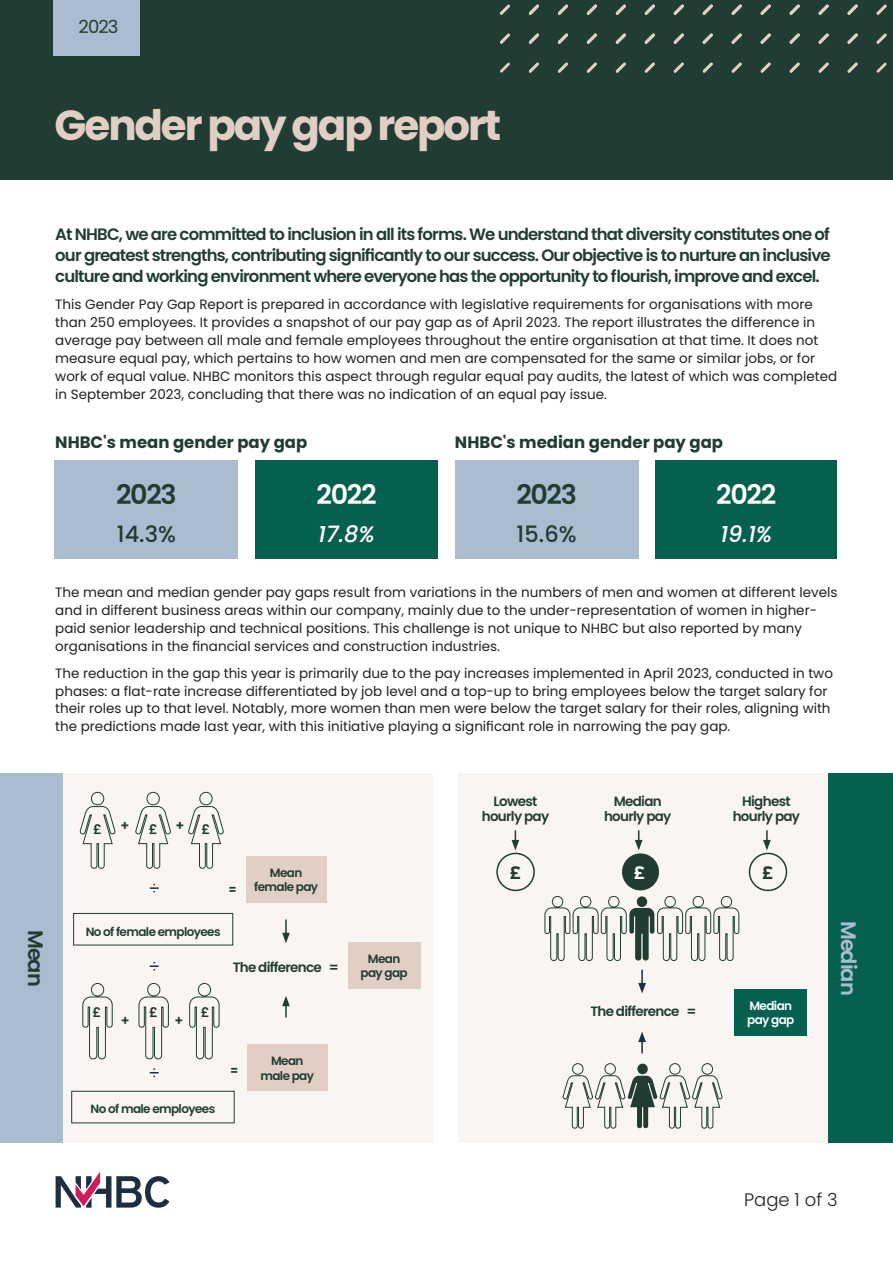
<style>
.page{position:relative;width:893px;height:1263px;background:#fff}
.page>*{position:absolute;margin:0;border:0;box-sizing:border-box;transform-origin:0 0}
.t1{font:700 42px "Poppins";letter-spacing:-.05em;color:#e1cec4}
.t2{font:600 27px "Poppins";letter-spacing:-.05em;color:#213c32}
.t3{font:600 27px "Poppins";letter-spacing:-.05em;color:#fff}
.t4{font:500 22.5px "Poppins";color:#213c32}
.t5{font:italic 500 22.5px "Poppins";color:#fff}
.t6{font:600 21px "Poppins";letter-spacing:-.05em;color:#abbcd1}
.t7{font:600 21px "Poppins";color:#213c32}
.t8{font:300 18px "Poppins";color:#231f20}
.t9{font:18px "Poppins";color:#213c32}
.t10{font:700 18px "Interstate";color:#213c32}
.t11{font:700 18px "Interstate";color:#fff}
.t12{font:600 16.5px/21px "Poppins";letter-spacing:-.05em;color:#213c32;text-align:justify}
.t13{font:700 16.5px "Poppins";color:#213c32}
.t14{font:13.5px/18px "Poppins";color:#231f20}
.t15{font:600 13.5px/15px "Poppins";letter-spacing:-.05em;color:#213c32;text-align:center}
.t16{font:700 13.5px "Interstate";color:#213c32}
.t17{font:600 12px/14.4px "Poppins";letter-spacing:-.05em;color:#213c32;text-align:center}
.t18{font:600 12px/14.4px "Poppins";letter-spacing:-.05em;color:#fff}
</style>
<div class="page">
<div style="left:0;top:0;width:893px;height:179px;background:#213c32"></div>
<div style="left:54px;top:0;width:86px;height:55px;background:#abbcd1"></div>
<svg style="left:56px;top:1171px;width:113px;height:37px"></svg>
<svg style="left:876px;top:5px;width:11px;height:10px"></svg>
<svg style="left:876px;top:62px;width:11px;height:11px"></svg>
<svg style="left:876px;top:34px;width:11px;height:10px"></svg>
<svg style="left:847px;top:5px;width:11px;height:10px"></svg>
<svg style="left:847px;top:62px;width:11px;height:11px"></svg>
<svg style="left:847px;top:34px;width:11px;height:10px"></svg>
<svg style="left:818px;top:5px;width:11px;height:10px"></svg>
<svg style="left:818px;top:62px;width:11px;height:11px"></svg>
<svg style="left:818px;top:34px;width:11px;height:10px"></svg>
<svg style="left:789px;top:5px;width:11px;height:10px"></svg>
<svg style="left:789px;top:62px;width:11px;height:11px"></svg>
<svg style="left:789px;top:34px;width:11px;height:10px"></svg>
<svg style="left:761px;top:5px;width:10px;height:10px"></svg>
<svg style="left:761px;top:62px;width:10px;height:11px"></svg>
<svg style="left:761px;top:34px;width:10px;height:10px"></svg>
<svg style="left:732px;top:5px;width:10px;height:10px"></svg>
<svg style="left:732px;top:62px;width:10px;height:11px"></svg>
<svg style="left:732px;top:34px;width:10px;height:10px"></svg>
<svg style="left:703px;top:5px;width:10px;height:10px"></svg>
<svg style="left:703px;top:62px;width:10px;height:11px"></svg>
<svg style="left:703px;top:34px;width:10px;height:10px"></svg>
<svg style="left:674px;top:5px;width:10px;height:10px"></svg>
<svg style="left:674px;top:62px;width:10px;height:11px"></svg>
<svg style="left:674px;top:34px;width:10px;height:10px"></svg>
<svg style="left:645px;top:5px;width:10px;height:10px"></svg>
<svg style="left:645px;top:62px;width:10px;height:11px"></svg>
<svg style="left:645px;top:34px;width:10px;height:10px"></svg>
<svg style="left:616px;top:5px;width:10px;height:10px"></svg>
<svg style="left:616px;top:62px;width:10px;height:11px"></svg>
<svg style="left:616px;top:34px;width:10px;height:10px"></svg>
<svg style="left:587px;top:5px;width:10px;height:10px"></svg>
<svg style="left:587px;top:62px;width:10px;height:11px"></svg>
<svg style="left:587px;top:34px;width:10px;height:10px"></svg>
<svg style="left:558px;top:5px;width:10px;height:10px"></svg>
<svg style="left:558px;top:62px;width:10px;height:11px"></svg>
<svg style="left:558px;top:34px;width:10px;height:10px"></svg>
<svg style="left:529px;top:5px;width:10px;height:10px"></svg>
<svg style="left:500px;top:5px;width:10px;height:10px"></svg>
<svg style="left:529px;top:62px;width:10px;height:11px"></svg>
<svg style="left:500px;top:62px;width:10px;height:11px"></svg>
<svg style="left:529px;top:34px;width:10px;height:10px"></svg>
<svg style="left:500px;top:34px;width:10px;height:10px"></svg>
<div style="left:55px;top:460px;width:183px;height:98px;background:#abbcd1"></div>
<div style="left:255px;top:460px;width:183px;height:98px;background:#056050"></div>
<div style="left:455px;top:460px;width:183px;height:98px;background:#abbcd1"></div>
<div style="left:656px;top:460px;width:181px;height:98px;background:#056050"></div>
<div style="left:0;top:773px;width:63px;height:370px;background:#abbcd1"></div>
<div style="left:828px;top:773px;width:65px;height:370px;background:#056050"></div>
<div style="left:458px;top:773px;width:370px;height:370px;background:#f9f5f3"></div>
<div style="left:622px;top:853px;width:37px;height:37px;background:#213c32;border-radius:50%"></div>
<div style="left:749px;top:853px;width:38px;height:38px;border:2px solid #213c32;border-radius:50%"></div>
<div style="left:496px;top:853px;width:39px;height:38px;border:2px solid #213c32;border-radius:50%"></div>
<svg style="left:635px;top:830px;width:7px;height:20px"></svg>
<svg style="left:763px;top:830px;width:8px;height:20px"></svg>
<svg style="left:512px;top:830px;width:7px;height:20px"></svg>
<svg style="left:638px;top:970px;width:8px;height:23px"></svg>
<svg style="left:638px;top:1031px;width:8px;height:22px"></svg>
<div style="left:735px;top:989px;width:72px;height:47px;background:#056050"></div>
<div style="left:63px;top:773px;width:370px;height:370px;background:#f9f5f3"></div>
<svg style="left:282px;top:919px;width:8px;height:24px"></svg>
<svg style="left:282px;top:996px;width:8px;height:21px"></svg>
<div style="left:348px;top:942px;width:72px;height:47px;background:#e1cec4"></div>
<div style="left:246px;top:856px;width:80px;height:47px;background:#e1cec4"></div>
<div style="left:247px;top:1044px;width:81px;height:47px;background:#e1cec4"></div>
<div style="left:71px;top:1091px;width:164px;height:32px;border:1px solid #213c32"></div>
<div style="left:73px;top:913px;width:160px;height:32px;border:1px solid #213c32"></div>
<svg style="left:150px;top:884px;width:9px;height:8px"></svg>
<svg style="left:150px;top:962px;width:9px;height:9px"></svg>
<svg style="left:150px;top:1068px;width:9px;height:9px"></svg>
<svg style="left:82px;top:983px;width:31px;height:76px"></svg>
<svg style="left:80px;top:792px;width:36px;height:77px"></svg>
<svg style="left:135px;top:792px;width:36px;height:77px"></svg>
<svg style="left:188px;top:792px;width:36px;height:77px"></svg>
<svg style="left:138px;top:983px;width:31px;height:76px"></svg>
<svg style="left:189px;top:983px;width:31px;height:76px"></svg>
<svg style="left:544px;top:896px;width:195px;height:65px"></svg>
<svg style="left:562px;top:1063px;width:161px;height:66px"></svg>
<h3 class="t9" style="left:79px;top:16px;width:41px">2023</h3>
<h1 class="t1" style="left:55px;top:101px;width:448px">Gender pay gap report</h1>
<p class="t12" style="left:55px;top:224px;width:777px">At NHBC, we are committed to inclusion in all its forms. We understand that diversity constitutes one of our greatest strengths, contributing significantly to our success. Our objective is to nurture an inclusive culture and working environment where everyone has the opportunity to flourish, improve and excel.</p>
<p class="t14" style="left:55px;top:295px;width:783px">This Gender Pay Gap Report is prepared in accordance with legislative requirements for organisations with more than 250 employees. It provides a snapshot of our pay gap as of April 2023. The report illustrates the difference in average pay between all male and female employees throughout the entire organisation at that time. It does not measure equal pay, which pertains to how women and men are compensated for the same or similar jobs, or for work of equal value. NHBC monitors this aspect through regular equal pay audits, the latest of which was completed in September 2023, concluding that there was no indication of an equal pay issue.</p>
<p class="t13" style="left:55px;top:432px;width:254px">NHBC's mean gender pay gap</p>
<p class="t13" style="left:455px;top:432px;width:270px">NHBC's median gender pay gap</p>
<h2 class="t2" style="left:116px;top:479px;width:62px">2023</h2>
<h3 class="t4" style="left:117px;top:521px;width:61px">14.3%</h3>
<h2 class="t3" style="left:317px;top:479px;width:61px">2022</h2>
<h3 class="t5" style="left:318px;top:521px;width:58px">17.8%</h3>
<h2 class="t2" style="left:516px;top:479px;width:62px">2023</h2>
<h3 class="t4" style="left:517px;top:521px;width:61px">15.6%</h3>
<h2 class="t3" style="left:716px;top:479px;width:61px">2022</h2>
<h3 class="t5" style="left:720px;top:521px;width:53px">19.1%</h3>
<p class="t14" style="left:55px;top:583px;width:784px">The mean and median gender pay gaps result from variations in the numbers of men and women at different levels and in different business areas within our company, mainly due to the under-representation of women in higher&shy;paid senior leadership and technical positions. This challenge is not unique to NHBC but also reported by many organisations in the financial services and construction industries.</p>
<p class="t14" style="left:55px;top:664px;width:779px">The reduction in the gap this year is primarily due to the pay increases implemented in April 2023, conducted in two phases: a flat-rate increase differentiated by job level and a top-up to bring employees below the target salary for their roles up to that level. Notably, more women than men were below the target salary for their roles, aligning with the predictions made last year, with this initiative playing a significant role in narrowing the pay gap.</p>
<p class="t16" style="left:176px;top:818px;width:10px">+</p>
<p class="t16" style="left:121px;top:818px;width:10px">+</p>
<p class="t15" style="left:93px;top:821px;width:10px">£</p>
<p class="t15" style="left:149px;top:821px;width:10px">£</p>
<p class="t15" style="left:202px;top:821px;width:10px">£</p>
<p class="t16" style="left:228px;top:882px;width:10px">=</p>
<p class="t17" style="left:254px;top:865px;width:65px">Mean female pay</p>
<p class="t15" style="left:482px;top:794px;width:69px">Lowest hourly pay</p>
<p class="t15" style="left:604px;top:794px;width:69px">Median hourly pay</p>
<p class="t15" style="left:733px;top:794px;width:69px">Highest hourly pay</p>
<h3 class="t10" style="left:509px;top:863px;width:14px">£</h3>
<h3 class="t11" style="left:633px;top:863px;width:14px">£</h3>
<h3 class="t10" style="left:761px;top:863px;width:14px">£</h3>
<h3 class="t7" style="left:48px;top:930px;width:58px;rotate:90deg">Mean</h3>
<h3 class="t6" style="left:861px;top:921px;width:76px;rotate:90deg">Median</h3>
<p class="t17" style="left:86px;top:924px;width:136px">No of female employees</p>
<p class="t15" style="left:233px;top:960px;width:108px">The difference =</p>
<p class="t17" style="left:360px;top:951px;width:49px">Mean pay gap</p>
<p class="t15" style="left:93px;top:1005px;width:10px">£</p>
<p class="t15" style="left:149px;top:1005px;width:10px">£</p>
<p class="t15" style="left:201px;top:1005px;width:10px">£</p>
<p class="t16" style="left:175px;top:1012px;width:10px">+</p>
<p class="t16" style="left:121px;top:1012px;width:10px">+</p>
<p class="t17" style="left:91px;top:1102px;width:126px">No of male employees</p>
<p class="t16" style="left:230px;top:1063px;width:10px">=</p>
<p class="t17" style="left:260px;top:1054px;width:55px">Mean male pay</p>
<p class="t15" style="left:590px;top:1004px;width:108px">The difference =</p>
<p class="t18" style="left:747px;top:999px;width:49px">Median pay gap</p>
<h3 class="t8" style="left:744px;top:1189px;width:95px">Page 1 of 3</h3>
</div>
